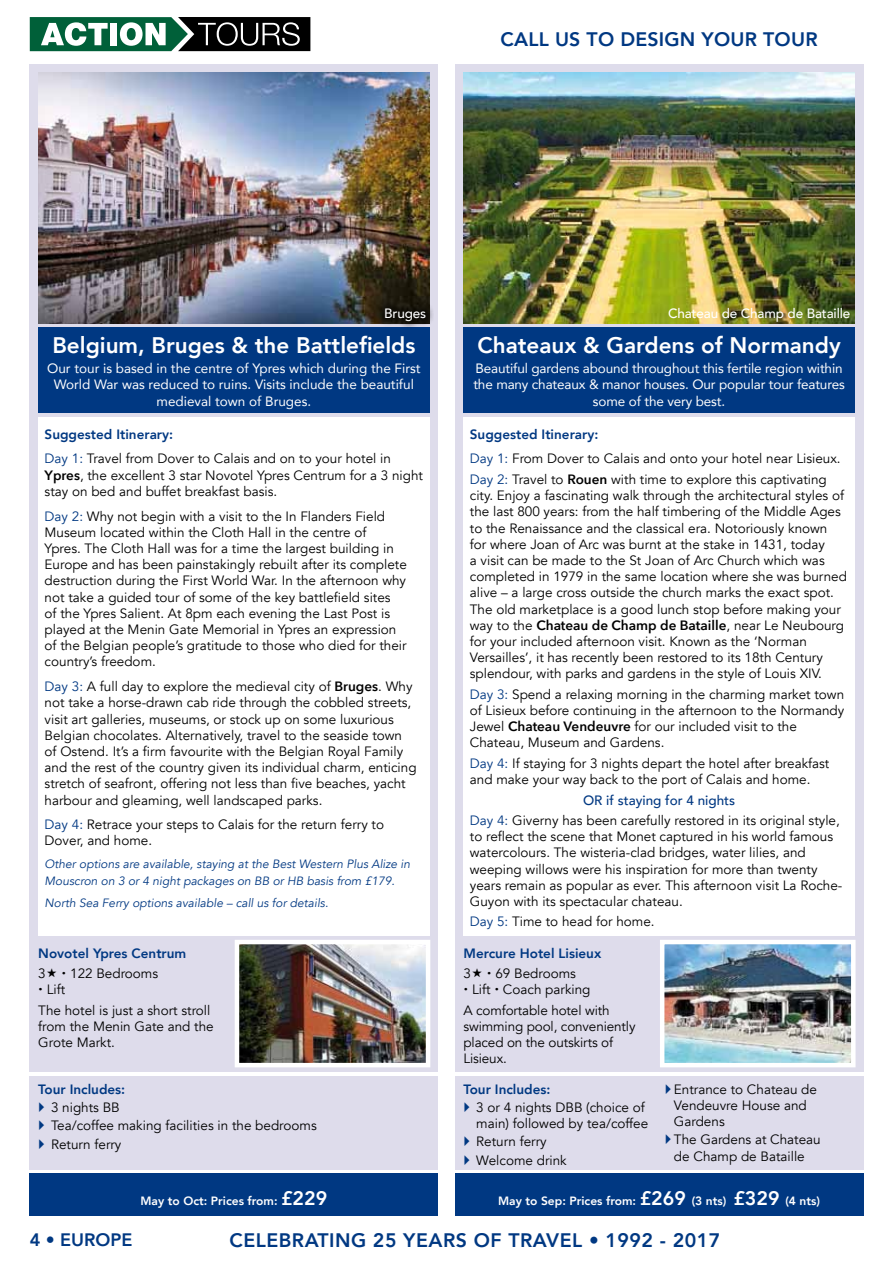
<style>
.page{position:relative;width:893px;height:1263px;background:#fff}
.page>*{position:absolute;margin:0;border:0;box-sizing:border-box;transform-origin:0 0}
.t1{font:800 22.5px "Avenir";color:#fff}
.t2{font:800 19.5px "Avenir";letter-spacing:.025em;color:#003882}
.t3{font:800 18px "Avenir";color:#003882}
.t4{font:13.5px/16.2px "Avenir";color:#000}
.t5{font:13.5px/16.2px "Avenir";letter-spacing:-.01em;color:#fff;text-align:center}
.t6{font:800 13.5px "Avenir";color:#003882}
.t7{font:600 13.5px "Avenir Next";color:#000}
.t8{font:500 13.5px "Avenir";letter-spacing:-.01em;color:#fff}
.t9{font:italic 12px/16.2px "Avenir";color:#003882}
.t10{font:800 12px "Avenir";color:#fff}
.s1{font-weight:800;color:#003882}
.s2{color:#003882}
.s3{font-family:"Avenir Next";font-weight:600}
.s4{font-family:"Avenir";font-weight:400}
.s5{font-weight:500;color:#003882}
.s6{font-size:19.5px}
</style>
<div class="page">
<svg style="left:30px;top:17px;width:280px;height:34px"></svg>
<div style="left:30px;top:64px;width:408px;height:1007px;background:#dedceb"></div>
<div style="left:455px;top:64px;width:408px;height:1007px;background:#dedceb"></div>
<div style="left:30px;top:1076px;width:408px;height:93px;background:#dedceb"></div>
<div style="left:455px;top:1076px;width:408px;height:93px;background:#dedceb"></div>
<div style="left:38px;top:417px;width:391px;height:518px;background:#fff"></div>
<div style="left:38px;top:327px;width:391px;height:85px;background:#003882"></div>
<div style="left:463px;top:327px;width:392px;height:85px;background:#003882"></div>
<div style="left:30px;top:1174px;width:408px;height:42px;background:#003882"></div>
<div style="left:455px;top:1174px;width:408px;height:42px;background:#003882"></div>
<img style="left:38px;top:72px;width:391px;height:251px">
<img style="left:463px;top:72px;width:392px;height:251px">
<img style="left:240px;top:945px;width:185px;height:117px">
<div style="left:235px;top:940px;width:195px;height:127px;border:4px solid #fff"></div>
<img style="left:665px;top:945px;width:185px;height:117px">
<div style="left:660px;top:940px;width:195px;height:127px;border:4px solid #fff"></div>
<div style="left:463px;top:417px;width:392px;height:518px;background:#fff"></div>
<div style="left:374px;top:297px;width:60px;height:33px;background:#000;opacity:.53"></div>
<h2 class="t2" style="left:501px;top:24px;width:319px">CALL US TO DESIGN YOUR TOUR</h2>
<p class="t8" style="left:384px;top:301px;width:44px">Bruges</p>
<p class="t8" style="left:668px;top:301px;width:184px">Chateau de Champ de Bataille</p>
<h1 class="t1" style="left:52px;top:327px;width:365px">Belgium, Bruges &amp; the Battlefields</h1>
<p class="t5" style="left:47px;top:360px;width:375px">Our tour is based in the centre of Ypres which during the First<br>World War was reduced to ruins. Visits include the beautiful medieval town of Bruges.</p>
<p class="t4" style="left:45px;top:422px;width:348px;line-height:24.8px"><span class="s1">Suggested Itinerary:<br></span><span class="s2">Day 1:</span> Travel from Dover to Calais and on to your hotel in</p>
<p class="t4" style="left:45px;top:467px;width:380px"><span class="s3">Ypres</span>, the excellent 3 star Novotel Ypres Centrum for a 3 night stay on bed and buffet breakfast basis.</p>
<p class="t4" style="left:45px;top:508px;width:364px"><span class="s2">Day 2:</span> Why not begin with a visit to the In Flanders Field Museum located within the Cloth Hall in the centre of<br>Ypres. The Cloth Hall was for a time the largest building in Europe and has been painstakingly rebuilt after its complete destruction during the First World War. In the afternoon why not take a guided tour of some of the key battlefield sites<br>of the Ypres Salient. At 8pm each evening the Last Post is played at the Menin Gate Memorial in Ypres an expression of the Belgian people’s gratitude to those who died for their country’s freedom.</p>
<p class="t4" style="left:45px;top:679px;width:373px"><span class="s2">Day 3:</span> A full day to explore the medieval city of <span class="s3">Bruges</span>. Why not take a horse-drawn cab ride through the cobbled streets, visit art galleries, museums, or stock up on some luxurious Belgian chocolates. Alternatively, travel to the seaside town of Ostend. It’s a firm favourite with the Belgian Royal Family and the rest of the country given its individual charm, enticing stretch of seafront, offering not less than five beaches, yacht harbour and gleaming, well landscaped parks.</p>
<p class="t4" style="left:45px;top:817px;width:341px"><span class="s2">Day 4:</span> Retrace your steps to Calais for the return ferry to<br>Dover, and home.</p>
<p class="t9" style="left:45px;top:856px;width:367px">Other options are available, staying at the Best Western Plus Alize in<br>Mouscron on 3 or 4 night packages on BB or HB basis from £179.</p>
<p class="t9" style="left:45px;top:895px;width:285px">North Sea Ferry options available – call us for details.</p>
<p class="t6" style="left:38px;top:942px;width:150px">Novotel Ypres Centrum</p>
<p class="t4" style="left:38px;top:965px;width:9px">3</p>
<p class="t4" style="left:70px;top:965px;width:90px">122 Bedrooms</p>
<p class="t4" style="left:38px;top:979px;width:174px;line-height:20.4px;text-indent:9px">Lift<br>The hotel is just a short stroll</p>
<p class="t4" style="left:38px;top:1018px;width:177px">from the Menin Gate and the<br>Grote Markt.</p>
<p class="t6" style="left:38px;top:1078px;width:88px">Tour Includes:</p>
<p class="t4" style="left:51px;top:1098px;width:267px;line-height:18.3px">3 nights BB<br>Tea/coffee making facilities in the bedrooms<br>Return ferry</p>
<h1 class="t1" style="left:477px;top:327px;width:365px">Chateaux &amp; Gardens of Normandy</h1>
<p class="t5" style="left:473px;top:360px;width:373px">Beautiful gardens abound throughout this fertile region within the many chateaux &amp; manor houses. Our popular tour features some of the very best.</p>
<p class="t4" style="left:470px;top:422px;width:372px;line-height:24.8px"><span class="s1">Suggested Itinerary:<br></span><span class="s2">Day 1:</span> From Dover to Calais and onto your hotel near Lisieux.</p>
<p class="t4" style="left:470px;top:471px;width:379px"><span class="s2">Day 2:</span> Travel to <span class="s3">Rouen</span> with time to explore this captivating city. Enjoy a fascinating walk through the architectural styles of the last 800 years: from the half timbering of the Middle Ages to the Renaissance and the classical era. Notoriously known for where Joan of Arc was burnt at the stake in 1431, today<br>a visit can be made to the St Joan of Arc Church which was completed in 1979 in the same location where she was burned alive – a large cross outside the church marks the exact spot.<br>The old marketplace is a good lunch stop before making your</p>
<p class="t7" style="left:470px;top:613px;width:376px"><span class="s4">way to the</span> Chateau de Champ de Bataille<span class="s4">, near Le Neubourg</span></p>
<p class="t4" style="left:470px;top:633px;width:354px">for your included afternoon visit. Known as the ‘Norman<br>Versailles’, it has recently been restored to its 18th Century splendour, with parks and gardens in the style of Louis XIV.</p>
<p class="t4" style="left:470px;top:686px;width:376px"><span class="s2">Day 3:</span> Spend a relaxing morning in the charming market town of Lisieux before continuing in the afternoon to the Normandy Jewel <span class="s3">Chateau Vendeuvre</span> for our included visit to the Chateau, Museum and Gardens.</p>
<p class="t4" style="left:470px;top:755px;width:361px"><span class="s2">Day 4:</span> If staying for 3 nights depart the hotel after breakfast and make your way back to the port of Calais and home.</p>
<p class="t4" style="left:470px;top:790px;width:371px;line-height:20.4px;text-indent:113px"><span class="s5">OR if staying for 4 nights<br></span><span class="s2">Day 4:</span> Giverny has been carefully restored in its original style,</p>
<p class="t4" style="left:470px;top:829px;width:374px">to reflect the scene that Monet captured in his world famous watercolours. The wisteria-clad bridges, water lilies, and weeping willows were his inspiration for more than twenty years remain as popular as ever. This afternoon visit La Roche-Guyon with its spectacular chateau.</p>
<p class="t4" style="left:470px;top:914px;width:186px"><span class="s2">Day 5:</span> Time to head for home.</p>
<p class="t6" style="left:463px;top:942px;width:139px">Mercure Hotel Lisieux</p>
<p class="t4" style="left:463px;top:965px;width:9px">3</p>
<p class="t4" style="left:472px;top:965px;width:120px;text-indent:23px">69 Bedrooms<br>Lift Coach parking</p>
<p class="t4" style="left:463px;top:1002px;width:174px">A comfortable hotel with swimming pool, conveniently placed on the outskirts of<br>Lisieux.</p>
<p class="t6" style="left:463px;top:1078px;width:88px">Tour Includes:</p>
<p class="t4" style="left:476px;top:1099px;width:174px">3 or 4 nights DBB (choice of main) followed by tea/coffee</p>
<p class="t4" style="left:476px;top:1133px;width:92px;line-height:18.3px">Return ferry<br>Welcome drink</p>
<p class="t4" style="left:674px;top:1081px;width:145px">Entrance to Chateau de<br>Vendeuvre House and<br>Gardens</p>
<p class="t4" style="left:674px;top:1132px;width:148px">The Gardens at Chateau de Champ de Bataille</p>
<p class="t10" style="left:140px;top:1191px;width:188px">May to Oct: Prices from: <span class="s6">£229</span></p>
<p class="t10" style="left:498px;top:1191px;width:323px">May to Sep: Prices from: <span class="s6">£269</span> (3 nts) <span class="s6">£329</span> (4 nts)</p>
<h3 class="t3" style="left:30px;top:1226px;width:104px">4 • EUROPE</h3>
<h2 class="t2" style="left:230px;top:1225px;width:492px">CELEBRATING 25 YEARS OF TRAVEL • 1992 - 2017</h2>
</div>
